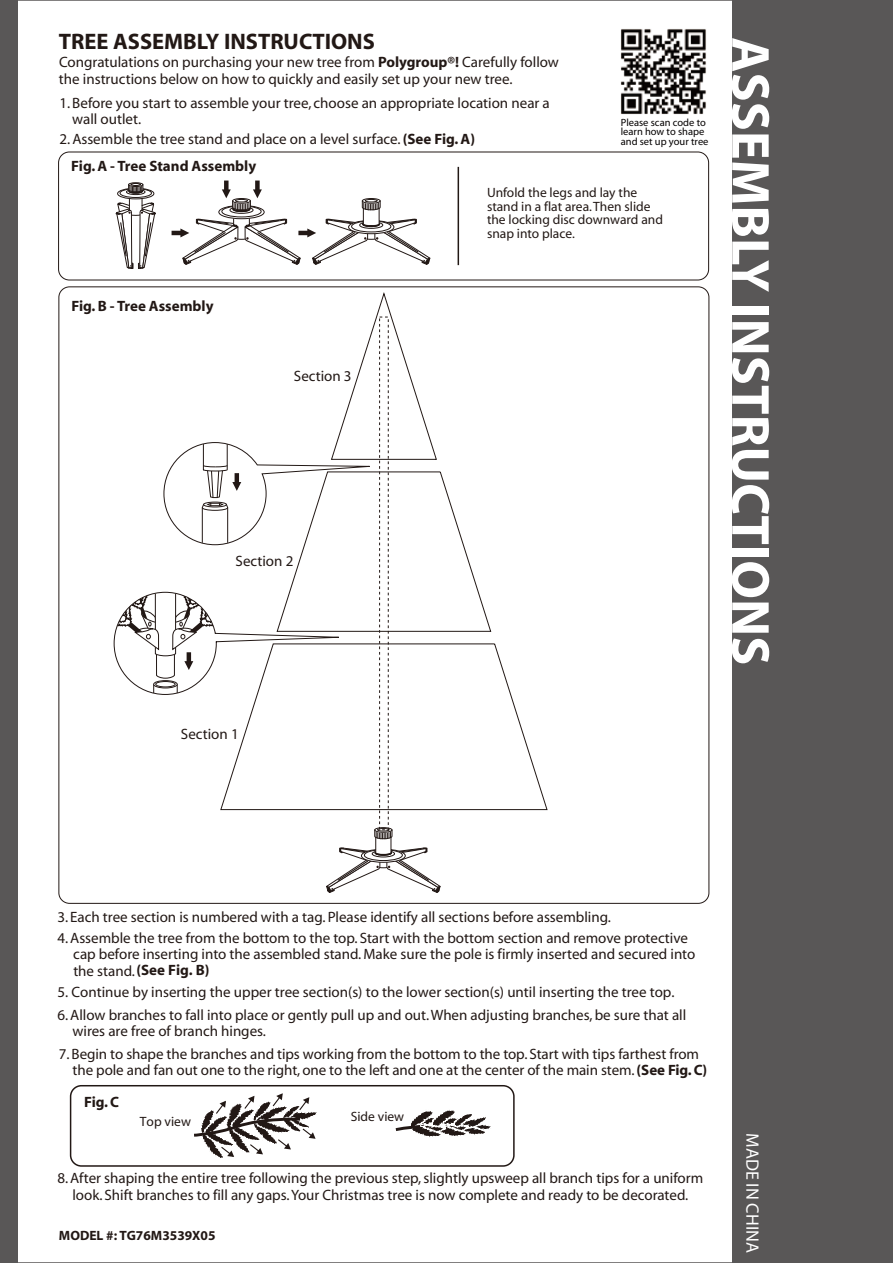
<style>
.page{position:relative;width:893px;height:1263px;background:#fff}
.page>*{position:absolute;margin:0;border:0;box-sizing:border-box;transform-origin:0 0}
.t1{font:700 54px "Myriad";color:#fff}
.t2{font:700 22.5px "Myriad";color:#221815}
.t3{font:18px "Myriad";color:#fff}
.t4{font:15px/16.5px "Myriad";color:#221815}
.t5{font:700 15px "Myriad";color:#221815}
.t6{font:13.5px/13.5px "Myriad";color:#221815}
.t7{font:700 13.5px "Myriad";color:#221815}
.t8{font:10.5px/9.6px "Myriad";color:#040000}
.s1{font-weight:700}
</style>
<div class="page">
<div style="left:70px;top:1085px;width:445px;height:82px;border:2px solid #221815;border-radius:11px"></div>
<svg style="left:395px;top:1110px;width:96px;height:27px"></svg>
<svg style="left:194px;top:1093px;width:123px;height:65px"></svg>
<div style="left:732px;top:0;width:161px;height:1263px;background:#595757"></div>
<div style="left:0;top:0;width:18px;height:1263px;background:#595757"></div>
<div style="left:374px;top:827px;width:18px;height:6px;border:1px solid #221815;border-radius:50%"></div>
<svg style="left:326px;top:828px;width:115px;height:65px"></svg>
<div style="left:58px;top:152px;width:651px;height:128px;border:1px solid #221815;border-radius:11px"></div>
<hr style="left:458px;top:167px;width:1px;height:98px;background:#221815">
<svg style="left:172px;top:181px;width:259px;height:84px"></svg>
<div style="left:128px;top:182px;width:15px;height:5px;border:1px solid #221815;border-radius:50%"></div>
<svg style="left:115px;top:183px;width:41px;height:86px"></svg>
<svg style="left:220px;top:293px;width:328px;height:517px"></svg>
<div style="left:379px;top:317px;width:10px;height:513px;border:1px dashed #221815"></div>
<svg style="left:113px;top:591px;width:248px;height:104px"></svg>
<svg style="left:163px;top:442px;width:207px;height:103px"></svg>
<img style="left:621px;top:29px;width:85px;height:85px">
<h2 class="t2" style="left:59px;top:30px;width:318px">TREE ASSEMBLY INSTRUCTIONS</h2>
<p class="t4" style="left:59px;top:55px;width:502px">Congratulations on purchasing your new tree from <span class="s1">Polygroup®!</span> Carefully follow the instructions below on how to quickly and easily set up your new tree.</p>
<p class="t4" style="left:72px;top:95px;width:479px;text-indent:-13px">1. Before you start to assemble your tree, choose an appropriate location near a wall outlet.</p>
<p class="t4" style="left:59px;top:131px;width:417px">2. Assemble the tree stand and place on a level surface. <span class="s1">(See Fig. A)</span></p>
<p class="t5" style="left:71px;top:159px;width:186px">Fig. A - Tree Stand Assembly</p>
<p class="t8" style="left:621px;top:118px;width:89px">Please scan code to learn how to shape and set up your tree</p>
<p class="t5" style="left:72px;top:298px;width:143px">Fig. B - Tree Assembly</p>
<p class="t4" style="left:294px;top:369px;width:59px">Section 3</p>
<p class="t4" style="left:236px;top:553px;width:59px">Section 2</p>
<p class="t6" style="left:487px;top:187px;width:178px">Unfold the legs and lay the stand in a flat area. Then slide the locking disc downward and snap into place.</p>
<h1 class="t1" style="left:778px;top:37px;width:630px;rotate:90deg">ASSEMBLY INSTRUCTIONS</h1>
<p class="t4" style="left:181px;top:727px;width:59px">Section 1</p>
<p class="t4" style="left:57px;top:909px;width:555px">3. Each tree section is numbered with a tag. Please identify all sections before assembling.</p>
<p class="t4" style="left:73px;top:930px;width:624px;text-indent:-16px">4. Assemble the tree from the bottom to the top. Start with the bottom section and remove protective cap before inserting into the assembled stand. Make sure the pole is firmly inserted and secured into the stand.<span class="s1">(See Fig. B)</span></p>
<p class="t4" style="left:58px;top:984px;width:619px">5. Continue by inserting the upper tree section(s) to the lower section(s) until inserting the tree top.</p>
<p class="t4" style="left:72px;top:1007px;width:615px;text-indent:-15px">6. Allow branches to fall into place or gently pull up and out. When adjusting branches, be sure that all wires are free of branch hinges.</p>
<p class="t4" style="left:73px;top:1046px;width:636px;text-indent:-14px">7. Begin to shape the branches and tips working from the bottom to the top. Start with tips farthest from the pole and fan out one to the right, one to the left and one at the center of the main stem. <span class="s1">(See Fig. C)</span></p>
<p class="t5" style="left:84px;top:1094px;width:37px">Fig. C</p>
<p class="t6" style="left:140px;top:1115px;width:53px">Top view</p>
<p class="t6" style="left:351px;top:1111px;width:55px">Side view</p>
<p class="t4" style="left:57px;top:1170px;width:647px;text-align:center">8. After shaping the entire tree following the previous step, slightly upsweep all branch tips for a uniform look. Shift branches to fill any gaps. Your Christmas tree is now complete and ready to be decorated.</p>
<p class="t7" style="left:59px;top:1228px;width:158px">MODEL #: TG76M3539X05</p>
<p class="t3" style="left:761px;top:1133px;width:121px;rotate:90deg">MADE IN CHINA</p>
</div>
